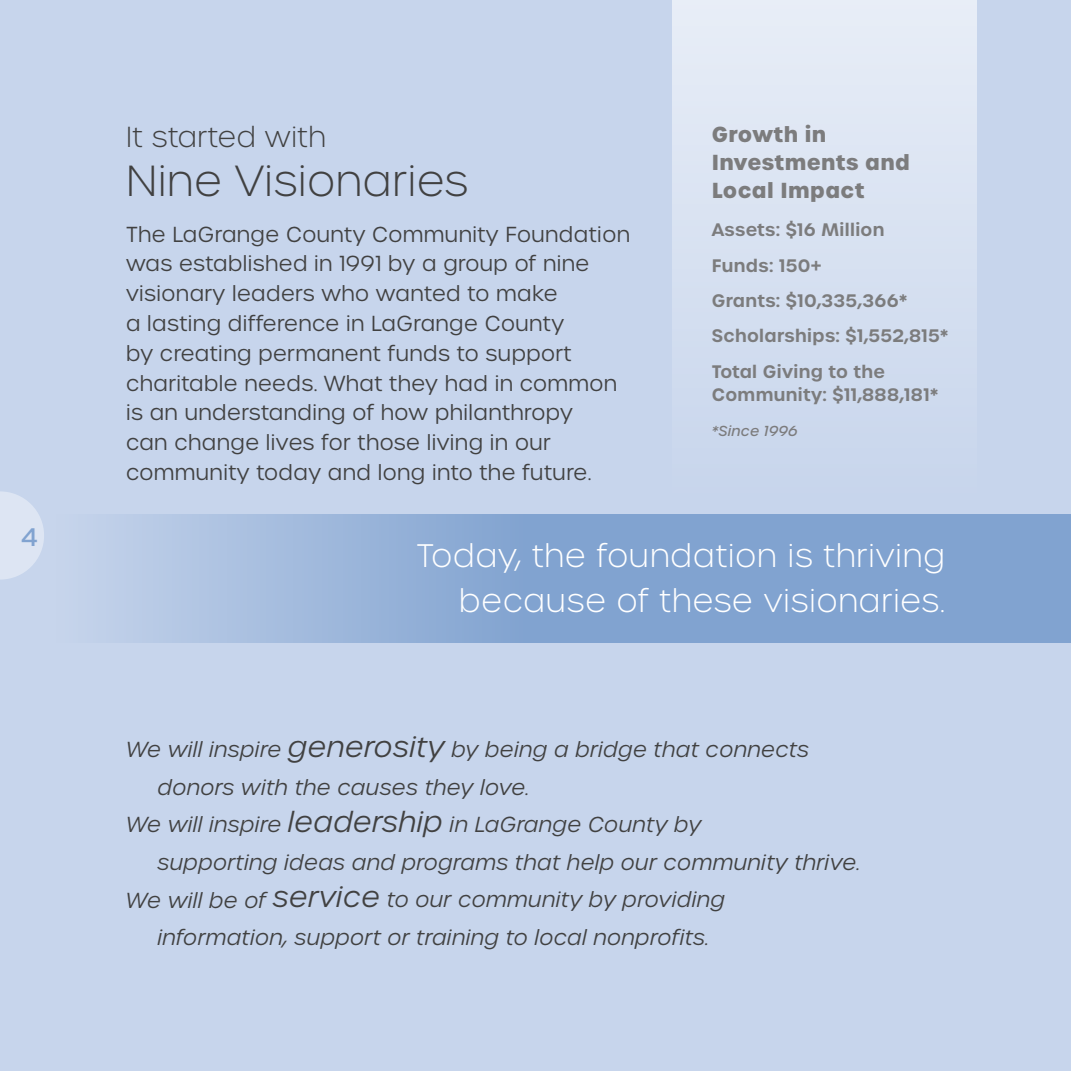
<style>
.page{position:relative;width:1071px;height:1071px;background:#c7d5ec}
.page>*{position:absolute;margin:0;border:0;box-sizing:border-box;transform-origin:0 0}
.t1{font:200 42px "Urbane";letter-spacing:.02em;color:#414141}
.t2{font:200 31.5px/45.5px "Urbane";letter-spacing:.03em;color:#fff;text-align:right}
.t3{font:200 28px "Urbane";letter-spacing:.02em;color:#414141}
.t4{font:500 24.5px "Urbane";color:#81a3d0}
.t5{font:300 21px/29.8px "Urbane";letter-spacing:.02em;color:#414141}
.t6{font:italic 300 21px "Urbane";letter-spacing:.02em;color:#414141}
.t7{font:700 21px/28px "Urbane";letter-spacing:.02em;color:#7c7c7d}
.t8{font:600 17.5px/35.4px "Urbane";letter-spacing:.02em;color:#7c7c7d}
.t9{font:italic 500 14px "Urbane";letter-spacing:.02em;color:#7c7c7d}
.s1{font-size:28px}
</style>
<div class="page">
<svg style="left:126px;top:514px;width:945px;height:129px;background:#8eacd5"></svg>
<div style="left:672px;top:0;width:304px;height:507px;background:linear-gradient(to bottom,#e8eef7,#c7d5ec)"></div>
<svg style="left:0;top:491px;width:44px;height:89px"></svg>
<p class="t4" style="left:21px;top:521px;width:18px">4</p>
<h3 class="t3" style="left:126px;top:119px;width:201px">It started with</h3>
<h1 class="t1" style="left:126px;top:154px;width:344px">Nine Visionaries</h1>
<p class="t5" style="left:126px;top:219px;width:506px">The LaGrange County Community Foundation was established in 1991 by a group of nine visionary leaders who wanted to make<br>a lasting difference in LaGrange County<br>by creating permanent funds to support charitable needs. What they had in common is an understanding of how philanthropy<br>can change lives for those living in our community today and long into the future.</p>
<p class="t7" style="left:712px;top:120px;width:200px">Growth in<br>Investments and<br>Local Impact</p>
<p class="t8" style="left:712px;top:212px;width:238px">Assets: $16 Million<br>Funds: 150+<br>Grants: $10,335,366*<br>Scholarships: $1,552,815*<br>Total Giving to the</p>
<p class="t8" style="left:712px;top:377px;width:228px">Community: $11,888,181*</p>
<p class="t9" style="left:712px;top:422px;width:87px">*Since 1996</p>
<h2 class="t2" style="left:417px;top:533px;width:530px">Today, the foundation is thriving because of these visionaries.</h2>
<p class="t6" style="left:126px;top:736px;width:684px">We will inspire <span class="s1">generosity</span> by being a bridge that connects</p>
<p class="t6" style="left:158px;top:774px;width:374px">donors with the causes they love.</p>
<p class="t6" style="left:126px;top:811px;width:577px">We will inspire <span class="s1">leadership</span> in LaGrange County by</p>
<p class="t6" style="left:157px;top:849px;width:705px">supporting ideas and programs that help our community thrive.</p>
<p class="t6" style="left:126px;top:886px;width:601px">We will be of <span class="s1">service</span> to our community by providing</p>
<p class="t6" style="left:157px;top:924px;width:553px">information, support or training to local nonprofits.</p>
</div>
